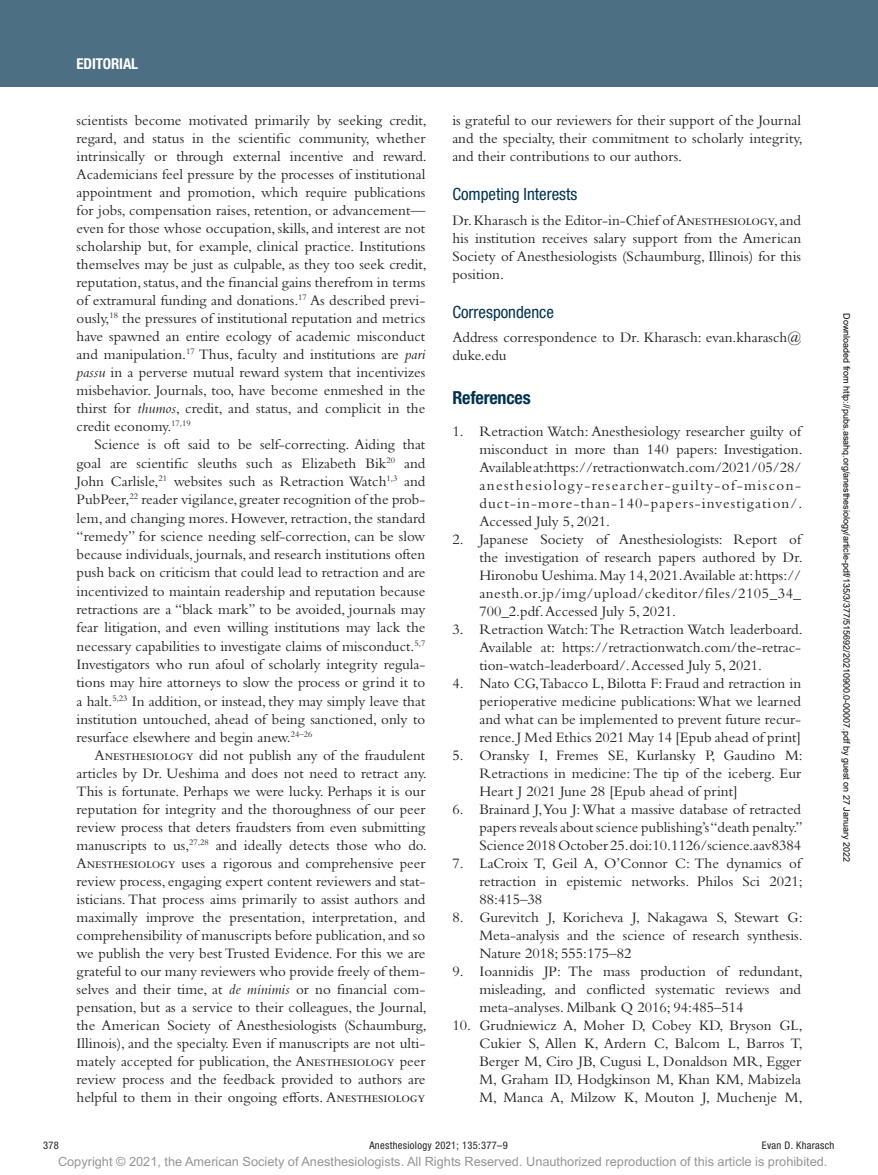
<style>
.page{position:relative;width:878px;height:1175px;background:#fff}
.page>*{position:absolute;margin:0;border:0;box-sizing:border-box;transform-origin:0 0}
.t1{font:700 condensed 18px "Helvetica Neue LT Std";letter-spacing:-.01em;color:#003250}
.t2{font:condensed 16.8px "Helvetica Neue LT Std";color:#003250}
.t3{font:15px/18px "Bembo Std";color:#231f20;text-align:justify}
.t4{font:700 condensed 15px "Helvetica Neue LT Std";letter-spacing:-.01em;color:#fff}
.t5{font:12.75px "Arial MT Std";color:#939598}
.t6{font:condensed 10.5px "Helvetica Neue LT Std";letter-spacing:.03em;color:#231f20}
.t7{font:9px "Arial";color:#000}
.s1{font-style:italic}
</style>
<div class="page">
<div style="left:0;top:0;width:878px;height:86px;background:#4d6f84"></div>
<p class="t4" style="left:77px;top:54px;width:63px">EDITORIAL</p>
<p class="t3" style="left:77px;top:111px;width:352px">scientists become motivated primarily by seeking credit, regard, and status in the scientific community, whether intrinsically or through external incentive and reward.<br>Academicians feel pressure by the processes of institutional appointment and promotion, which require publications for jobs, compensation raises, retention, or advancement— even for those whose occupation, skills, and interest are not scholarship but, for example, clinical practice. Institutions themselves may be just as culpable, as they too seek credit, reputation, status, and the financial gains therefrom in terms of extramural funding and donations.<sup>17</sup> As described previ&shy;ously,<sup>18</sup> the pressures of institutional reputation and metrics have spawned an entire ecology of academic misconduct and manipulation.<sup>17</sup> Thus, faculty and institutions are <span class="s1">pari passu</span> in a perverse mutual reward system that incentivizes misbehavior. Journals, too, have become enmeshed in the thirst for <span class="s1">thumos</span>, credit, and status, and complicit in the credit economy.<sup>17,19</sup></p>
<p class="t3" style="left:77px;top:435px;width:350px;text-indent:18px">Science is oft said to be self-correcting. Aiding that goal are scientific sleuths such as Elizabeth Bik<sup>20</sup> and John Carlisle,<sup>21</sup> websites such as Retraction Watch<sup>1,3</sup> and PubPeer,<sup>22</sup> reader vigilance, greater recognition of the prob&shy;lem, and changing mores. However, retraction, the standard “remedy” for science needing self-correction, can be slow because individuals, journals, and research institutions often push back on criticism that could lead to retraction and are incentivized to maintain readership and reputation because retractions are a “black mark” to be avoided, journals may fear litigation, and even willing institutions may lack the necessary capabilities to investigate claims of misconduct.<sup>5,7<br></sup>Investigators who run afoul of scholarly integrity regula&shy;tions may hire attorneys to slow the process or grind it to a halt.<sup>5,23</sup> In addition, or instead, they may simply leave that institution untouched, ahead of being sanctioned, only to resurface elsewhere and begin anew.<sup>24–26</sup></p>
<p class="t3" style="left:77px;top:746px;width:352px;text-indent:18px">Anesthesiology did not publish any of the fraudulent articles by Dr. Ueshima and does not need to retract any.<br>This is fortunate. Perhaps we were lucky. Perhaps it is our reputation for integrity and the thoroughness of our peer review process that deters fraudsters from even submitting manuscripts to us,<sup>27,28</sup> and ideally detects those who do.<br>Anesthesiology uses a rigorous and comprehensive peer review process, engaging expert content reviewers and stat&shy;isticians. That process aims primarily to assist authors and maximally improve the presentation, interpretation, and comprehensibility of manuscripts before publication, and so we publish the very best Trusted Evidence. For this we are grateful to our many reviewers who provide freely of them&shy;selves and their time, at <span class="s1">de minimis</span> or no financial com&shy;pensation, but as a service to their colleagues, the Journal, the American Society of Anesthesiologists (Schaumburg, Illinois), and the specialty. Even if manuscripts are not ulti&shy;mately accepted for publication, the Anesthesiology peer review process and the feedback provided to authors are helpful to them in their ongoing efforts. Anesthesiology</p>
<p class="t3" style="left:452px;top:111px;width:352px">is grateful to our reviewers for their support of the Journal and the specialty, their commitment to scholarly integrity, and their contributions to our authors.</p>
<p class="t2" style="left:452px;top:184px;width:126px">Competing Interests</p>
<p class="t3" style="left:452px;top:211px;width:350px">Dr. Kharasch is the Editor-in-Chief of Anesthesiology, and his institution receives salary support from the American Society of Anesthesiologists (Schaumburg, Illinois) for this position.</p>
<p class="t2" style="left:452px;top:302px;width:103px">Correspondence</p>
<p class="t3" style="left:452px;top:328px;width:350px">Address correspondence to Dr. Kharasch: evan.kharasch@ duke.edu</p>
<p class="t1" style="left:452px;top:386px;width:80px">References</p>
<p class="t3" style="left:479px;top:421px;width:325px;text-indent:-27px">1. Retraction Watch: Anesthesiology researcher guilty of misconduct in more than 140 papers: Investigation.<br>Available at:https://retractionwatch.com/2021/05/28/ anesthesiology-researcher-guilty-of-miscon&shy;duct-in-more-than-140-papers-investigation/.<br>Accessed July 5, 2021.</p>
<p class="t3" style="left:479px;top:529px;width:325px;text-indent:-27px">2. Japanese Society of Anesthesiologists: Report of the investigation of research papers authored by Dr.<br>Hironobu Ueshima. May 14, 2021.Available at: https:// anesth.or.jp/img/upload/ckeditor/files/2105_34_ 700_2.pdf. Accessed July 5, 2021.</p>
<p class="t3" style="left:479px;top:619px;width:325px;text-indent:-27px">3. Retraction Watch: The Retraction Watch leaderboard.<br>Available at: https://retractionwatch.com/the-retrac&shy;tion-watch-leaderboard/. Accessed July 5, 2021.</p>
<p class="t3" style="left:479px;top:673px;width:323px;text-indent:-27px">4. Nato CG,Tabacco L, Bilotta F: Fraud and retraction in perioperative medicine publications: What we learned and what can be implemented to prevent future recur&shy;rence. J Med Ethics 2021 May 14 [Epub ahead of print]</p>
<p class="t3" style="left:479px;top:745px;width:325px;text-indent:-27px">5. Oransky I, Fremes SE, Kurlansky P, Gaudino M:<br>Retractions in medicine: The tip of the iceberg. Eur Heart J 2021 June 28 [Epub ahead of print]</p>
<p class="t3" style="left:479px;top:799px;width:325px;text-indent:-27px">6. Brainard J,You J: What a massive database of retracted papers reveals about science publishing’s “death penalty.” Science 2018 October 25.doi:10.1126/science.aav8384</p>
<p class="t3" style="left:479px;top:853px;width:325px;text-indent:-27px">7. LaCroix T, Geil A, O’Connor C: The dynamics of retraction in epistemic networks. Philos Sci 2021; 88:415–38</p>
<p class="t3" style="left:479px;top:907px;width:325px;text-indent:-27px">8. Gurevitch J, Koricheva J, Nakagawa S, Stewart G:<br>Meta-analysis and the science of research synthesis.<br>Nature 2018; 555:175–82</p>
<p class="t3" style="left:479px;top:961px;width:325px;text-indent:-27px">9. Ioannidis JP: The mass production of redundant, misleading, and conflicted systematic reviews and meta-analyses. Milbank Q 2016; 94:485–514</p>
<p class="t3" style="left:479px;top:1015px;width:325px;text-indent:-27px">10. Grudniewicz A, Moher D, Cobey KD, Bryson GL, Cukier S, Allen K, Ardern C, Balcom L, Barros T, Berger M, Ciro JB, Cugusi L, Donaldson MR, Egger M, Graham ID, Hodgkinson M, Khan KM, Mabizela M, Manca A, Milzow K, Mouton J, Muchenje M,</p>
<p class="t7" style="left:850px;top:313px;width:550px;rotate:90deg">Downloaded from http://pubs.asahq.org/anesthesiology/article-pdf/135/3/377/515692/20210900.0-00007.pdf by guest on 27 January 2022</p>
<p class="t6" style="left:43px;top:1139px;width:17px">378</p>
<p class="t6" style="left:369px;top:1139px;width:140px">Anesthesiology 2021; 135:377–9</p>
<p class="t6" style="left:761px;top:1139px;width:74px">Evan D. Kharasch</p>
<p class="t5" style="left:58px;top:1154px;width:771px">Copyright © 2021, the American Society of Anesthesiologists. All Rights Reserved. Unauthorized reproduction of this article is prohibited.</p>
</div>
